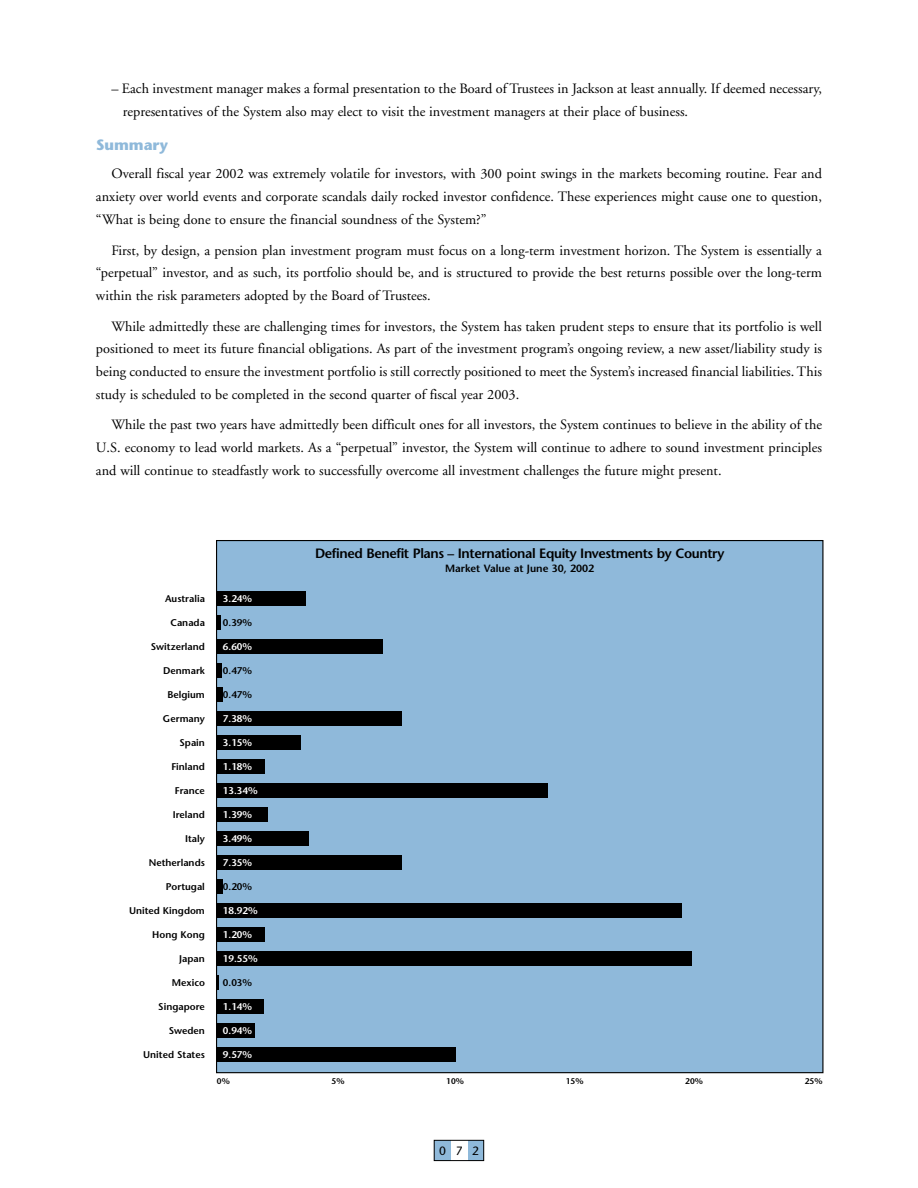
<style>
.page{position:relative;width:918px;height:1188px;background:#fff}
.page>*{position:absolute;margin:0;border:0;box-sizing:border-box;transform-origin:0 0}
.t1{font:700 15px "Stone Sans";color:#8fb9da}
.t2{font:14.25px/22.8px "Adobe Garamond";color:#000;text-align:justify}
.t3{font:600 13.5px "Stone Sans";letter-spacing:-.03em;color:#000}
.t4{font:12px "Stone Sans";color:#000}
.t5{font:600 10.5px "Stone Sans";color:#000}
.t6{font:600 9.75px "Stone Sans";color:#000}
.t7{font:600 9.75px "Stone Sans";color:#fff}
.t8{font:600 8.25px "Stone Sans";letter-spacing:.01em;color:#000}
</style>
<div class="page">
<div style="left:434px;top:1141px;width:17px;height:20px;background:#8fb9da"></div>
<div style="left:467px;top:1141px;width:17px;height:20px;background:#8fb9da"></div>
<div style="left:451px;top:1141px;width:17px;height:20px;background:#fff"></div>
<div style="left:434px;top:1140px;width:50px;height:21px;border:1px solid #000"></div>
<div style="left:217px;top:541px;width:606px;height:532px;background:#8fb9da"></div>
<div style="left:216px;top:591px;width:89px;height:15px;background:#000"></div>
<div style="left:216px;top:615px;width:5px;height:15px;background:#000"></div>
<div style="left:216px;top:639px;width:167px;height:15px;background:#000"></div>
<div style="left:216px;top:663px;width:5px;height:15px;background:#000"></div>
<div style="left:216px;top:687px;width:6px;height:15px;background:#000"></div>
<div style="left:216px;top:711px;width:185px;height:15px;background:#000"></div>
<div style="left:216px;top:735px;width:84px;height:15px;background:#000"></div>
<div style="left:216px;top:759px;width:49px;height:15px;background:#000"></div>
<div style="left:216px;top:783px;width:332px;height:15px;background:#000"></div>
<div style="left:216px;top:807px;width:51px;height:15px;background:#000"></div>
<div style="left:216px;top:832px;width:92px;height:14px;background:#000"></div>
<div style="left:216px;top:856px;width:186px;height:14px;background:#000"></div>
<div style="left:216px;top:880px;width:6px;height:14px;background:#000"></div>
<div style="left:216px;top:904px;width:465px;height:14px;background:#000"></div>
<div style="left:216px;top:928px;width:49px;height:14px;background:#000"></div>
<div style="left:216px;top:952px;width:476px;height:14px;background:#000"></div>
<hr style="left:216px;top:976px;width:3px;height:14px;background:#000">
<div style="left:216px;top:1000px;width:48px;height:14px;background:#000"></div>
<div style="left:216px;top:1024px;width:38px;height:14px;background:#000"></div>
<div style="left:216px;top:1048px;width:240px;height:14px;background:#000"></div>
<p class="t2" style="left:123px;top:78px;width:701px;text-indent:-12px">– Each investment manager makes a formal presentation to the Board of Trustees in Jackson at least annually. If deemed necessary, representatives of the System also may elect to visit the investment managers at their place of business.</p>
<p class="t1" style="left:96px;top:139px;width:74px">Summary</p>
<p class="t2" style="left:96px;top:164px;width:728px;text-indent:15px">Overall fiscal year 2002 was extremely volatile for investors, with 300 point swings in the markets becoming routine. Fear and anxiety over world events and corporate scandals daily rocked investor confidence. These experiences might cause one to question, “What is being done to ensure the financial soundness of the System?”</p>
<p class="t2" style="left:96px;top:240px;width:728px;text-indent:15px">First, by design, a pension plan investment program must focus on a long-term investment horizon. The System is essentially a “perpetual” investor, and as such, its portfolio should be, and is structured to provide the best returns possible over the long-term within the risk parameters adopted by the Board of Trustees.</p>
<p class="t2" style="left:96px;top:316px;width:728px;text-indent:15px">While admittedly these are challenging times for investors, the System has taken prudent steps to ensure that its portfolio is well positioned to meet its future financial obligations. As part of the investment program’s ongoing review, a new asset/liability study is being conducted to ensure the investment portfolio is still correctly positioned to meet the System’s increased financial liabilities. This study is scheduled to be completed in the second quarter of fiscal year 2003.</p>
<p class="t2" style="left:96px;top:415px;width:728px;text-indent:15px">While the past two years have admittedly been difficult ones for all investors, the System continues to believe in the ability of the U.S. economy to lead world markets. As a “perpetual” investor, the System will continue to adhere to sound investment principles and will continue to steadfastly work to successfully overcome all investment challenges the future might present.</p>
<p class="t6" style="left:165px;top:595px;width:41px">Australia</p>
<p class="t6" style="left:171px;top:619px;width:36px">Canada</p>
<p class="t6" style="left:151px;top:643px;width:56px">Switzerland</p>
<p class="t6" style="left:163px;top:667px;width:43px">Denmark</p>
<p class="t6" style="left:167px;top:691px;width:39px">Belgium</p>
<p class="t6" style="left:163px;top:715px;width:43px">Germany</p>
<p class="t6" style="left:180px;top:739px;width:27px">Spain</p>
<p class="t6" style="left:171px;top:763px;width:35px">Finland</p>
<p class="t6" style="left:175px;top:787px;width:32px">France</p>
<p class="t6" style="left:173px;top:811px;width:34px">Ireland</p>
<p class="t6" style="left:185px;top:835px;width:21px">Italy</p>
<p class="t6" style="left:149px;top:859px;width:58px">Netherlands</p>
<p class="t6" style="left:166px;top:883px;width:41px">Portugal</p>
<p class="t6" style="left:129px;top:907px;width:77px">United Kingdom</p>
<p class="t6" style="left:152px;top:931px;width:54px">Hong Kong</p>
<p class="t6" style="left:179px;top:955px;width:27px">Japan</p>
<p class="t6" style="left:172px;top:979px;width:35px">Mexico</p>
<p class="t6" style="left:158px;top:1003px;width:48px">Singapore</p>
<p class="t6" style="left:169px;top:1027px;width:38px">Sweden</p>
<p class="t6" style="left:143px;top:1051px;width:63px">United States</p>
<p class="t7" style="left:223px;top:595px;width:31px">3.24%</p>
<p class="t6" style="left:223px;top:619px;width:31px">0.39%</p>
<p class="t7" style="left:223px;top:643px;width:31px">6.60%</p>
<p class="t6" style="left:223px;top:667px;width:31px">0.47%</p>
<p class="t6" style="left:223px;top:691px;width:31px">0.47%</p>
<p class="t7" style="left:223px;top:715px;width:31px">7.38%</p>
<p class="t7" style="left:223px;top:739px;width:31px">3.15%</p>
<p class="t7" style="left:223px;top:763px;width:31px">1.18%</p>
<p class="t7" style="left:223px;top:787px;width:36px">13.34%</p>
<p class="t7" style="left:223px;top:811px;width:31px">1.39%</p>
<p class="t7" style="left:223px;top:835px;width:31px">3.49%</p>
<p class="t7" style="left:223px;top:859px;width:31px">7.35%</p>
<p class="t6" style="left:223px;top:883px;width:31px">0.20%</p>
<p class="t7" style="left:223px;top:907px;width:36px">18.92%</p>
<p class="t7" style="left:223px;top:931px;width:31px">1.20%</p>
<p class="t7" style="left:223px;top:955px;width:36px">19.55%</p>
<p class="t6" style="left:223px;top:979px;width:31px">0.03%</p>
<p class="t7" style="left:223px;top:1003px;width:31px">1.14%</p>
<p class="t7" style="left:223px;top:1027px;width:31px">0.94%</p>
<p class="t7" style="left:223px;top:1051px;width:31px">9.57%</p>
<p class="t3" style="left:315px;top:548px;width:411px">Defined Benefit Plans – International Equity Investments by Country</p>
<p class="t5" style="left:445px;top:564px;width:151px">Market Value at June 30, 2002</p>
<p class="t8" style="left:217px;top:1078px;width:14px">0%</p>
<p class="t8" style="left:332px;top:1078px;width:14px">5%</p>
<p class="t8" style="left:446px;top:1078px;width:19px">10%</p>
<p class="t8" style="left:566px;top:1078px;width:19px">15%</p>
<p class="t8" style="left:685px;top:1078px;width:19px">20%</p>
<p class="t8" style="left:805px;top:1078px;width:19px">25%</p>
<p class="t4" style="left:439px;top:1146px;width:41px">072</p>
</div>
